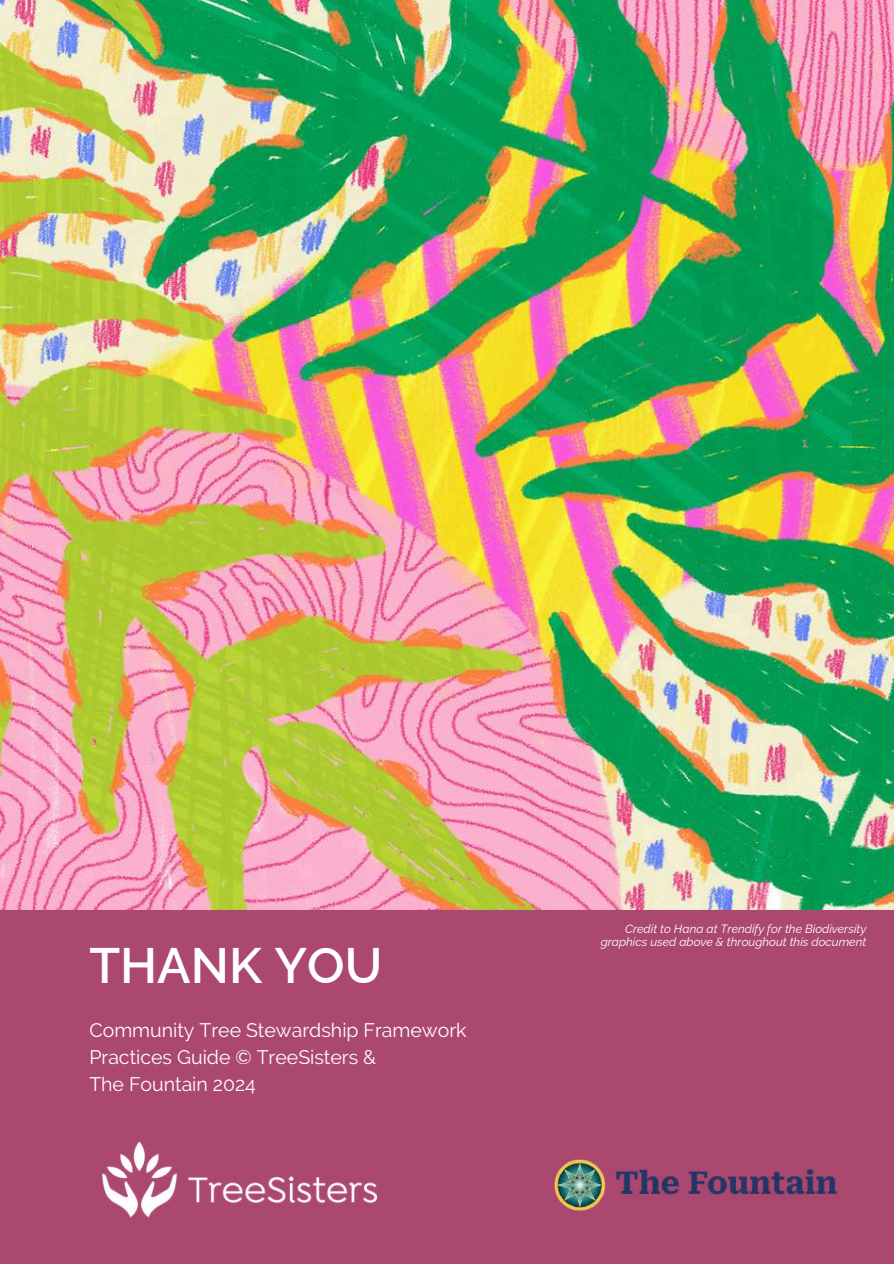
<style>
.page{position:relative;width:894px;height:1264px;background:#fff}
.page>*{position:absolute;margin:0;border:0;box-sizing:border-box;transform-origin:0 0}
.t1{font:600 49.95px "Raleway";color:#fff}
.t2{font:19.5px/27px "Raleway";color:#fff}
.t3{font:italic 12px/13px "Raleway";color:#fff;text-align:right}
</style>
<div class="page">
<div style="left:0;top:0;width:893px;height:1263px;background:#aa4870"></div>
<img style="left:0;top:0;width:893px;height:909px">
<img style="left:103px;top:1141px;width:273px;height:76px">
<img style="left:554px;top:1159px;width:283px;height:52px">
<h1 class="t1" style="left:89px;top:935px;width:294px">THANK YOU</h1>
<h2 class="t2" style="left:89px;top:1016px;width:378px">Community Tree Stewardship Framework<br>Practices Guide © TreeSisters &amp;<br>The Fountain 2024</h2>
<p class="t3" style="left:600px;top:922px;width:267px">Credit to Hana at Trendify for the Biodiversity graphics used above &amp; throughout this document</p>
</div>
